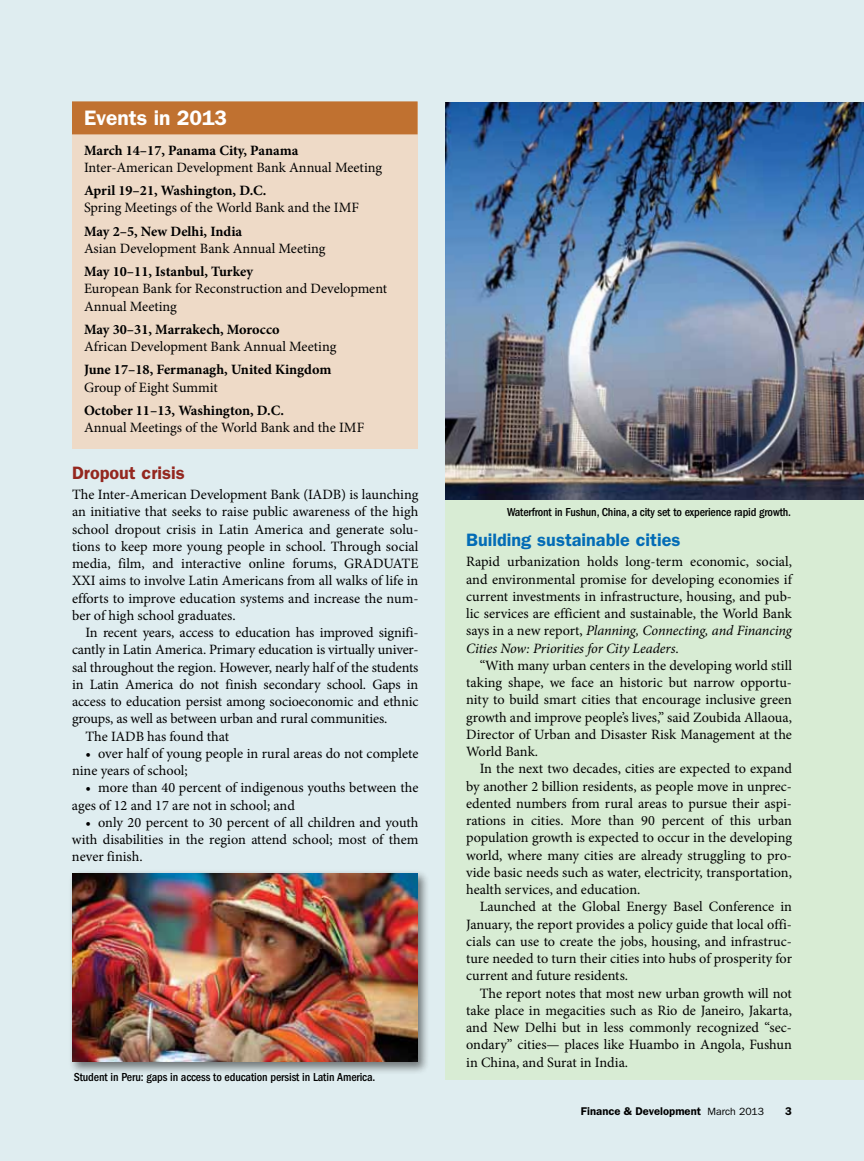
<style>
.page{position:relative;width:864px;height:1161px;background:#dfedf0}
.page>*{position:absolute;margin:0;border:0;box-sizing:border-box;transform-origin:0 0}
.t1{font:600 21px "ITC Franklin Gothic Std";color:#fff}
.t2{font:600 18px "ITC Franklin Gothic Std";color:#036cb6}
.t3{font:600 18px "ITC Franklin Gothic Std";color:#94271f}
.t4{font:14.25px/17.2px "Minion Pro";letter-spacing:-.005em;color:#000;text-align:justify}
.t5{font:700 14.25px "Minion Pro";color:#000}
.t6{font:500 condensed 12px "ITC Franklin Gothic Std";letter-spacing:-.01em;color:#000}
.t7{font:600 11.25px "ITC Franklin Gothic Std";color:#000}
.t8{font:10.5px "ITC Franklin Gothic Std";color:#000}
.s1{font-style:italic}
</style>
<div class="page">
<div style="left:446px;top:102px;width:418px;height:978px;background:#d8ecd4"></div>
<div style="left:72px;top:102px;width:346px;height:346px;background:#eedac7"></div>
<div style="left:72px;top:101px;width:346px;height:33px;background:#c07130"></div>
<div style="left:68px;top:869px;width:362px;height:206px;background:#000;opacity:.5"></div>
<img style="left:72px;top:873px;width:346px;height:189px">
<img style="left:446px;top:102px;width:418px;height:398px">
<h1 class="t1" style="left:84px;top:106px;width:145px">Events in 2013</h1>
<p class="t5" style="left:84px;top:140px;width:216px">March 14–17, Panama City, Panama</p>
<p class="t4" style="left:84px;top:159px;width:300px">Inter-American Development Bank Annual Meeting</p>
<p class="t5" style="left:84px;top:181px;width:184px">April 19–21, Washington, D.C.</p>
<p class="t4" style="left:84px;top:199px;width:276px">Spring Meetings of the World Bank and the IMF</p>
<p class="t5" style="left:84px;top:221px;width:160px">May 2–5, New Delhi, India</p>
<p class="t4" style="left:84px;top:240px;width:243px">Asian Development Bank Annual Meeting</p>
<p class="t5" style="left:84px;top:262px;width:171px">May 10–11, Istanbul, Turkey</p>
<p class="t4" style="left:84px;top:280px;width:305px">European Bank for Reconstruction and Development<br>Annual Meeting</p>
<p class="t5" style="left:84px;top:319px;width:197px">May 30–31, Marrakech, Morocco</p>
<p class="t4" style="left:84px;top:338px;width:254px">African Development Bank Annual Meeting</p>
<p class="t5" style="left:84px;top:360px;width:249px">June 17–18, Fermanagh, United Kingdom</p>
<p class="t4" style="left:84px;top:379px;width:135px">Group of Eight Summit</p>
<p class="t5" style="left:84px;top:400px;width:202px">October 11–13, Washington, D.C.</p>
<p class="t4" style="left:84px;top:419px;width:282px">Annual Meetings of the World Bank and the IMF</p>
<p class="t3" style="left:72px;top:462px;width:114px">Dropout crisis</p>
<p class="t4" style="left:72px;top:486px;width:348px">The Inter-American Development Bank (IADB) is launching an initiative that seeks to raise public awareness of the high school dropout crisis in Latin America and generate solu&shy;tions to keep more young people in school. Through social media, film, and interactive online forums, GRADUATE XXI aims to involve Latin Americans from all walks of life in efforts to improve education systems and increase the num&shy;ber of high school graduates.</p>
<p class="t4" style="left:85px;top:624px;width:334px">In recent years, access to education has improved signifi-</p>
<p class="t4" style="left:72px;top:641px;width:348px">cantly in Latin America. Primary education is virtually univer-</p>
<p class="t4" style="left:72px;top:659px;width:348px">sal throughout the region. However, nearly half of the students</p>
<p class="t4" style="left:72px;top:676px;width:348px">in Latin America do not finish secondary school. Gaps in</p>
<p class="t4" style="left:72px;top:693px;width:348px">access to education persist among socioeconomic and ethnic</p>
<p class="t4" style="left:72px;top:710px;width:317px">groups, as well as between urban and rural communities.</p>
<p class="t4" style="left:86px;top:728px;width:145px">The IADB has found that</p>
<p class="t4" style="left:72px;top:745px;width:348px;text-indent:13px">• over half of young people in rural areas do not complete nine years of school;</p>
<p class="t4" style="left:72px;top:779px;width:348px;text-indent:14px">• more than 40 percent of indigenous youths between the ages of 12 and 17 are not in school; and</p>
<p class="t4" style="left:72px;top:814px;width:348px;text-indent:14px">• only 20 percent to 30 percent of all children and youth with disabilities in the region attend school; most of them never finish.</p>
<p class="t6" style="left:74px;top:1070px;width:303px">Student in Peru: gaps in access to education persist in Latin America.</p>
<p class="t6" style="left:507px;top:505px;width:286px">Waterfront in Fushun, China, a city set to experience rapid growth.</p>
<p class="t2" style="left:466px;top:529px;width:216px">Building sustainable cities</p>
<p class="t4" style="left:466px;top:553px;width:327px">Rapid urbanization holds long-term economic, social, and environmental promise for developing economies if current investments in infrastructure, housing, and pub&shy;lic services are efficient and sustainable, the World Bank says in a new report, <span class="s1">Planning, Connecting, and Financing Cities Now: Priorities for City Leaders</span>.</p>
<p class="t4" style="left:466px;top:657px;width:327px;text-indent:13px">“With many urban centers in the developing world still taking shape, we face an historic but narrow opportu&shy;nity to build smart cities that encourage inclusive green growth and improve people’s lives,” said Zoubida Allaoua, Director of Urban and Disaster Risk Management at the World Bank.</p>
<p class="t4" style="left:466px;top:760px;width:327px;text-indent:13px">In the next two decades, cities are expected to expand by another 2 billion residents, as people move in unprec&shy;edented numbers from rural areas to pursue their aspi&shy;rations in cities. More than 90 percent of this urban population growth is expected to occur in the developing world, where many cities are already struggling to pro&shy;vide basic needs such as water, electricity, transportation, health services, and education.</p>
<p class="t4" style="left:466px;top:898px;width:327px;text-indent:13px">Launched at the Global Energy Basel Conference in January, the report provides a policy guide that local offi&shy;cials can use to create the jobs, housing, and infrastruc&shy;ture needed to turn their cities into hubs of prosperity for current and future residents.</p>
<p class="t4" style="left:466px;top:985px;width:327px;text-indent:13px">The report notes that most new urban growth will not take place in megacities such as Rio de Janeiro, Jakarta, and New Delhi but in less commonly recognized “sec&shy;ondary” cities— places like Huambo in Angola, Fushun in China, and Surat in India.</p>
<p class="t7" style="left:581px;top:1104px;width:122px">Finance &amp; Development</p>
<p class="t8" style="left:708px;top:1105px;width:58px">March 2013</p>
<p class="t7" style="left:785px;top:1104px;width:8px">3</p>
</div>
